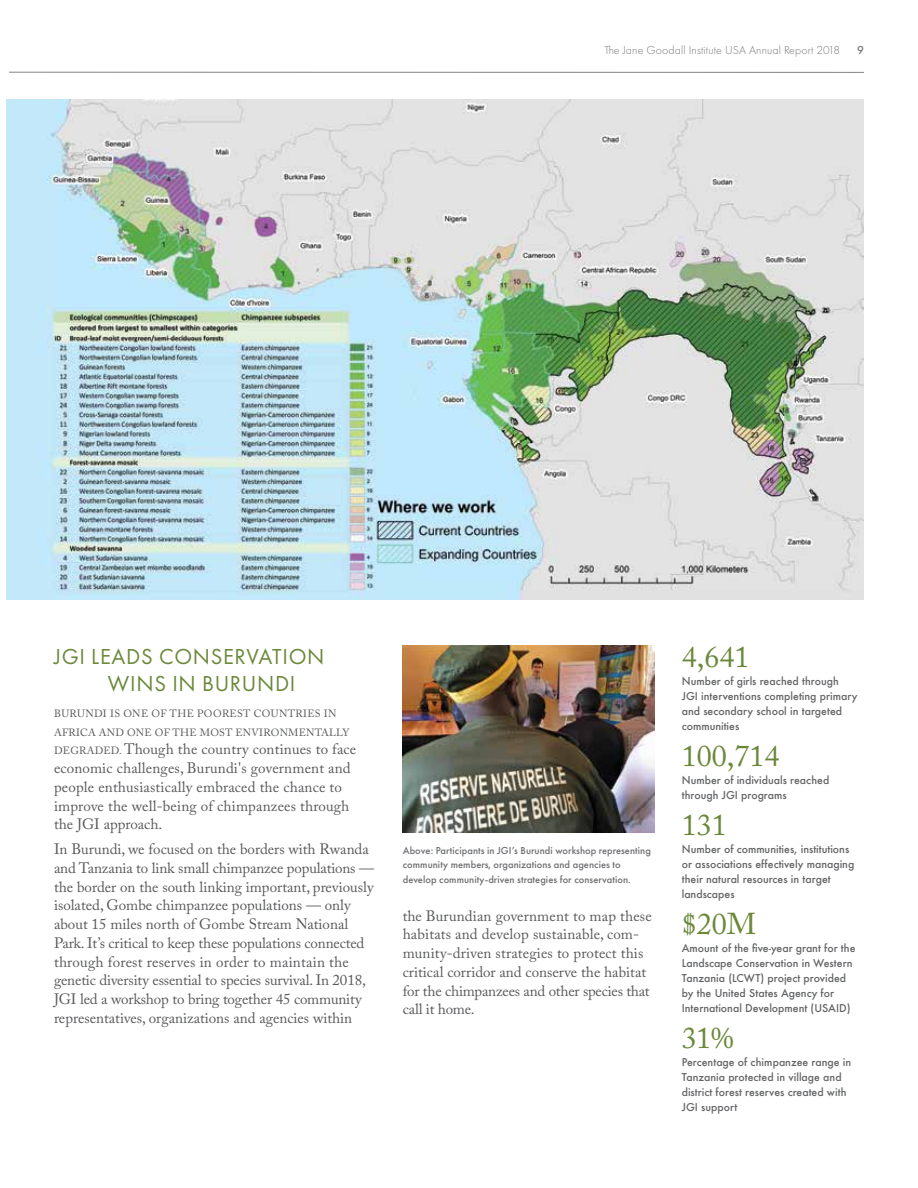
<style>
.page{position:relative;width:918px;height:1188px;background:#fff}
.page>*{position:absolute;margin:0;border:0;box-sizing:border-box;transform-origin:0 0}
.t1{font:30px "Adobe Caslon Pro";color:#6b883a}
.t2{font:22.5px/27px "Futura PT";letter-spacing:.03em;color:#6b883a}
.t3{font:15px/18.8px "Adobe Caslon Pro";color:#58595b}
.t4{font:300 12px "Futura PT";letter-spacing:.01em;color:#77787b}
.t5{font:500 12px "Futura PT";color:#77787b}
.t6{font:500 10.5px/15px "Futura";color:#636466}
.t7{font:500 10.5px/14.2px "Futura PT";letter-spacing:.005em;color:#6d6e71}
.t8{font:10.5px/18.8px "Adobe Caslon Pro";letter-spacing:.025em;color:#58595b}
.s1{font-size:10.5px}
</style>
<div class="page">
<img style="left:6px;top:99px;width:858px;height:501px">
<hr style="left:9px;top:72px;width:855px;height:1px;background:#808285">
<img style="left:403px;top:645px;width:252px;height:187px">
<p class="t4" style="left:604px;top:43px;width:237px">The Jane Goodall Institute USA Annual Report 2018</p>
<p class="t5" style="left:857px;top:43px;width:8px">9</p>
<h2 class="t2" style="left:108px;top:643px;width:218px;text-indent:-54px">JGI LEADS CONSERVATION<br>WINS IN BURUNDI</h2>
<h1 class="t1" style="left:682px;top:639px;width:69px">4,641</h1>
<p class="t6" style="left:682px;top:674px;width:177px">Number of girls reached through<br>JGI interventions completing primary and secondary school in targeted communities</p>
<h1 class="t1" style="left:682px;top:738px;width:99px">100,714</h1>
<p class="t6" style="left:682px;top:773px;width:149px">Number of individuals reached through JGI programs</p>
<h1 class="t1" style="left:682px;top:807px;width:46px">131</h1>
<p class="t6" style="left:682px;top:842px;width:174px">Number of communities, institutions or associations effectively managing their natural resources in target landscapes</p>
<h1 class="t1" style="left:682px;top:906px;width:76px">$20M</h1>
<p class="t6" style="left:682px;top:941px;width:175px">Amount of the five-year grant for the Landscape Conservation in Western Tanzania (LCWT) project provided by the United States Agency for International Development (USAID)</p>
<h1 class="t1" style="left:682px;top:1020px;width:53px">31%</h1>
<p class="t6" style="left:682px;top:1055px;width:171px">Percentage of chimpanzee range in<br>Tanzania protected in village and district forest reserves created with<br>JGI support</p>
<p class="t8" style="left:54px;top:704px;width:297px">BURUNDI IS ONE OF THE POOREST COUNTRIES IN<br>AFRICA AND ONE OF THE MOST ENVIRONMENTALLY</p>
<p class="t3" style="left:54px;top:740px;width:304px"><span class="s1">DEGRADED.</span> Though the country continues to face economic challenges, Burundi's government and people enthusiastically embraced the chance to improve the well-being of chimpanzees through the JGI approach.</p>
<p class="t3" style="left:54px;top:839px;width:322px">In Burundi, we focused on the borders with Rwanda and Tanzania to link small chimpanzee populations — the border on the south linking important, previously isolated, Gombe chimpanzee populations — only about 15 miles north of Gombe Stream National Park. It’s critical to keep these populations connected through forest reserves in order to maintain the genetic diversity essential to species survival. In 2018, JGI led a workshop to bring together 45 community representatives, organizations and agencies within</p>
<p class="t7" style="left:403px;top:843px;width:250px">Above: Participants in JGI’s Burundi workshop representing community members, organizations and agencies to develop community-driven strategies for conservation.</p>
<p class="t3" style="left:403px;top:906px;width:251px">the Burundian government to map these habitats and develop sustainable, com&shy;munity-driven strategies to protect this critical corridor and conserve the habitat for the chimpanzees and other species that call it home.</p>
</div>
